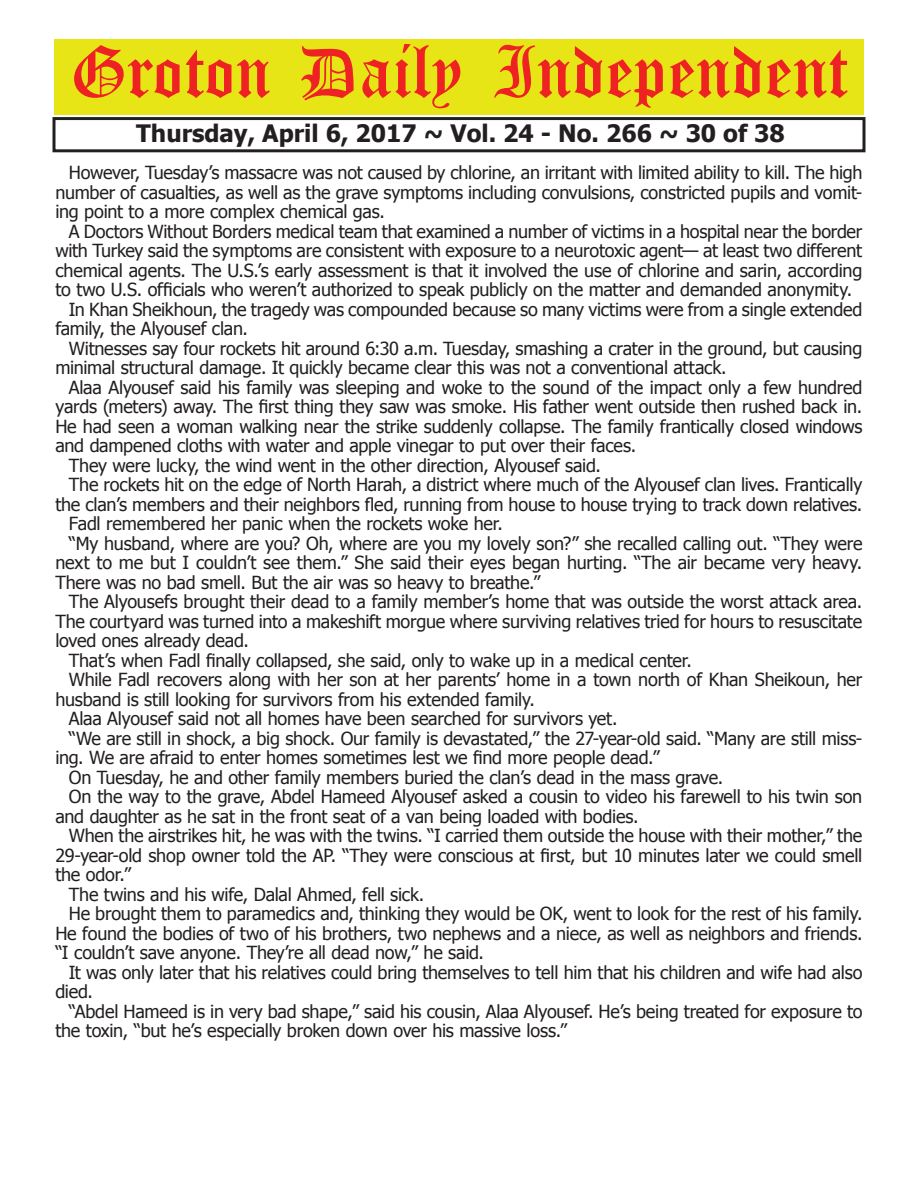
<style>
.page{position:relative;width:918px;height:1188px;background:#fff}
.page>*{position:absolute;margin:0;border:0;box-sizing:border-box;transform-origin:0 0}
.t1{font:54px "Old English Five";color:#ee2123}
.t2{font:700 24px "Tahoma";color:#231f20}
.t3{font:18px/19.5px "Tahoma";letter-spacing:-.015em;color:#231f20;text-align:justify}
</style>
<div class="page">
<div style="left:52px;top:117px;width:814px;height:35px;border:3px solid #231f20"></div>
<div style="left:54px;top:40px;width:810px;height:75px;background:#e7e515"></div>
<h1 class="t1" style="left:70px;top:47px;width:779px">Groton Daily Independent</h1>
<h2 class="t2" style="left:136px;top:116px;width:650px">Thursday, April 6, 2017 ~ Vol. 24 - No. 266 ~ 30 of 38</h2>
<p class="t3" style="left:55px;top:162px;width:809px;text-indent:14px">However, Tuesday’s massacre was not caused by chlorine, an irritant with limited ability to kill. The high number of casualties, as well as the grave symptoms including convulsions, constricted pupils and vomit&shy;ing point to a more complex chemical gas.</p>
<p class="t3" style="left:69px;top:221px;width:795px">A Doctors Without Borders medical team that examined a number of victims in a hospital near the border</p>
<p class="t3" style="left:55px;top:240px;width:808px">with Turkey said the symptoms are consistent with exposure to a neurotoxic agent— at least two different</p>
<p class="t3" style="left:55px;top:260px;width:809px">chemical agents. The U.S.’s early assessment is that it involved the use of chlorine and sarin, according</p>
<p class="t3" style="left:55px;top:279px;width:798px">to two U.S. officials who weren’t authorized to speak publicly on the matter and demanded anonymity.</p>
<p class="t3" style="left:69px;top:299px;width:795px">In Khan Sheikhoun, the tragedy was compounded because so many victims were from a single extended</p>
<p class="t3" style="left:55px;top:318px;width:194px">family, the Alyousef clan.</p>
<p class="t3" style="left:69px;top:338px;width:795px">Witnesses say four rockets hit around 6:30 a.m. Tuesday, smashing a crater in the ground, but causing</p>
<p class="t3" style="left:55px;top:357px;width:673px">minimal structural damage. It quickly became clear this was not a conventional attack.</p>
<p class="t3" style="left:69px;top:377px;width:795px">Alaa Alyousef said his family was sleeping and woke to the sound of the impact only a few hundred</p>
<p class="t3" style="left:55px;top:396px;width:808px">yards (meters) away. The first thing they saw was smoke. His father went outside then rushed back in.</p>
<p class="t3" style="left:55px;top:416px;width:809px">He had seen a woman walking near the strike suddenly collapse. The family frantically closed windows</p>
<p class="t3" style="left:55px;top:435px;width:582px">and dampened cloths with water and apple vinegar to put over their faces.</p>
<p class="t3" style="left:69px;top:455px;width:534px">They were lucky, the wind went in the other direction, Alyousef said.</p>
<p class="t3" style="left:69px;top:474px;width:795px">The rockets hit on the edge of North Harah, a district where much of the Alyousef clan lives. Frantically</p>
<p class="t3" style="left:55px;top:494px;width:809px">the clan’s members and their neighbors fled, running from house to house trying to track down relatives.</p>
<p class="t3" style="left:69px;top:513px;width:436px">Fadl remembered her panic when the rockets woke her.</p>
<p class="t3" style="left:69px;top:533px;width:795px">“My husband, where are you? Oh, where are you my lovely son?” she recalled calling out. “They were</p>
<p class="t3" style="left:55px;top:552px;width:809px">next to me but I couldn’t see them.” She said their eyes began hurting. “The air became very heavy.</p>
<p class="t3" style="left:55px;top:572px;width:487px">There was no bad smell. But the air was so heavy to breathe.”</p>
<p class="t3" style="left:69px;top:591px;width:795px">The Alyousefs brought their dead to a family member’s home that was outside the worst attack area.</p>
<p class="t3" style="left:55px;top:611px;width:808px">The courtyard was turned into a makeshift morgue where surviving relatives tried for hours to resuscitate</p>
<p class="t3" style="left:55px;top:630px;width:195px">loved ones already dead.</p>
<p class="t3" style="left:69px;top:650px;width:625px">That’s when Fadl finally collapsed, she said, only to wake up in a medical center.</p>
<p class="t3" style="left:69px;top:669px;width:795px">While Fadl recovers along with her son at her parents’ home in a town north of Khan Sheikoun, her</p>
<p class="t3" style="left:55px;top:689px;width:481px">husband is still looking for survivors from his extended family.</p>
<p class="t3" style="left:69px;top:708px;width:550px">Alaa Alyousef said not all homes have been searched for survivors yet.</p>
<p class="t3" style="left:69px;top:728px;width:795px">“We are still in shock, a big shock. Our family is devastated,” the 27-year-old said. “Many are still miss-</p>
<p class="t3" style="left:55px;top:747px;width:606px">ing. We are afraid to enter homes sometimes lest we find more people dead.”</p>
<p class="t3" style="left:69px;top:766px;width:656px">On Tuesday, he and other family members buried the clan’s dead in the mass grave.</p>
<p class="t3" style="left:69px;top:786px;width:795px">On the way to the grave, Abdel Hameed Alyousef asked a cousin to video his farewell to his twin son</p>
<p class="t3" style="left:55px;top:805px;width:585px">and daughter as he sat in the front seat of a van being loaded with bodies.</p>
<p class="t3" style="left:69px;top:825px;width:795px">When the airstrikes hit, he was with the twins. “I carried them outside the house with their mother,” the</p>
<p class="t3" style="left:55px;top:844px;width:808px">29-year-old shop owner told the AP. “They were conscious at first, but 10 minutes later we could smell</p>
<p class="t3" style="left:55px;top:864px;width:77px">the odor.”</p>
<p class="t3" style="left:69px;top:883px;width:357px">The twins and his wife, Dalal Ahmed, fell sick.</p>
<p class="t3" style="left:69px;top:903px;width:795px">He brought them to paramedics and, thinking they would be OK, went to look for the rest of his family.</p>
<p class="t3" style="left:55px;top:922px;width:809px">He found the bodies of two of his brothers, two nephews and a niece, as well as neighbors and friends.</p>
<p class="t3" style="left:55px;top:942px;width:430px">“I couldn’t save anyone. They’re all dead now,” he said.</p>
<p class="t3" style="left:69px;top:961px;width:795px">It was only later that his relatives could bring themselves to tell him that his children and wife had also</p>
<p class="t3" style="left:55px;top:981px;width:39px">died.</p>
<p class="t3" style="left:69px;top:1000px;width:795px">“Abdel Hameed is in very bad shape,” said his cousin, Alaa Alyousef. He’s being treated for exposure to</p>
<p class="t3" style="left:55px;top:1020px;width:513px">the toxin, “but he’s especially broken down over his massive loss.”</p>
</div>
